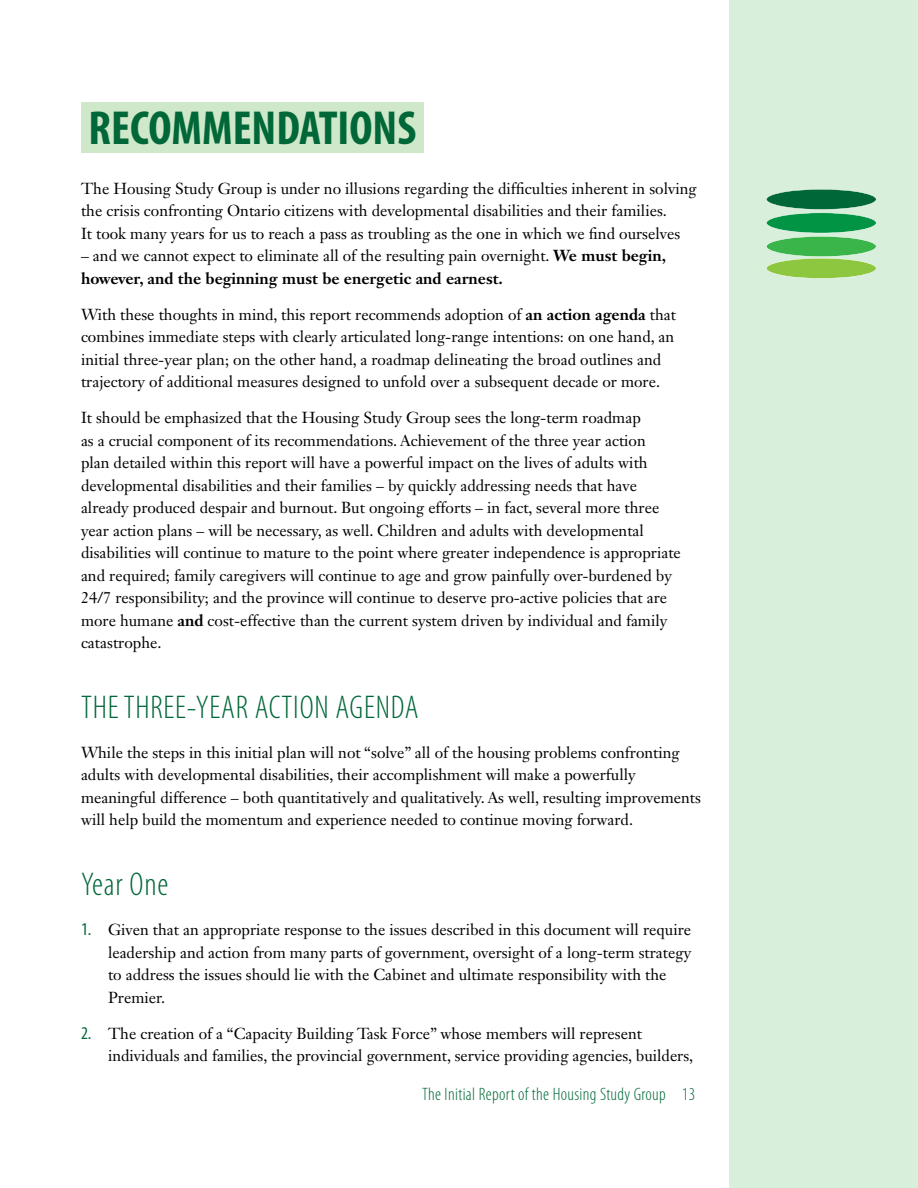
<style>
.page{position:relative;width:918px;height:1188px;background:#fff}
.page>*{position:absolute;margin:0;border:0;box-sizing:border-box;transform-origin:0 0}
.t1{font:700 condensed 48px "Myriad Pro";color:#006838}
.t2{font:300 condensed 33px "Myriad Pro";letter-spacing:.025em;color:#006838}
.t3{font:300 condensed 18px "Myriad Pro";letter-spacing:.02em;color:#006838}
.t4{font:15.75px/22.5px "Janson Text LT Std";color:#000}
.t5{font:700 15.75px/22.5px "Janson Text LT Std";color:#000}
.s1{font-weight:400}
.s2{font-weight:700}
.s3{font-family:"Myriad Pro";font-stretch:condensed;font-size:18px;color:#006838}
</style>
<div class="page">
<div style="left:729px;top:0;width:189px;height:1188px;background:#d8f0db"></div>
<svg style="left:766px;top:189px;width:110px;height:90px"></svg>
<div style="left:81px;top:102px;width:343px;height:51px;background:#d0e8ca"></div>
<h1 class="t1" style="left:89px;top:98px;width:329px">RECOMMENDATIONS</h1>
<p class="t4" style="left:81px;top:177px;width:617px">The Housing Study Group is under no illusions regarding the difficulties inherent in solving the crisis confronting Ontario citizens with developmental disabilities and their families.<br>It took many years for us to reach a pass as troubling as the one in which we find ourselves</p>
<p class="t5" style="left:81px;top:244px;width:587px"><span class="s1">– and we cannot expect to eliminate all of the resulting pain overnight.</span> We must begin, however, and the beginning must be energetic and earnest.</p>
<p class="t4" style="left:81px;top:303px;width:597px">With these thoughts in mind, this report recommends adoption of <span class="s2">an action agenda</span> that combines immediate steps with clearly articulated long-range intentions: on one hand, an initial three-year plan; on the other hand, a roadmap delineating the broad outlines and trajectory of additional measures designed to unfold over a subsequent decade or more.</p>
<p class="t4" style="left:81px;top:406px;width:601px">It should be emphasized that the Housing Study Group sees the long-term roadmap<br>as a crucial component of its recommendations. Achievement of the three year action<br>plan detailed within this report will have a powerful impact on the lives of adults with developmental disabilities and their families – by quickly addressing needs that have already produced despair and burnout. But ongoing efforts – in fact, several more three year action plans – will be necessary, as well. Children and adults with developmental disabilities will continue to mature to the point where greater independence is appropriate and required; family caregivers will continue to age and grow painfully over-burdened by 24/7 responsibility; and the province will continue to deserve pro-active policies that are more humane <span class="s2">and</span> cost-effective than the current system driven by individual and family catastrophe.</p>
<h2 class="t2" style="left:81px;top:687px;width:339px">THE THREE-YEAR ACTION AGENDA</h2>
<p class="t4" style="left:81px;top:741px;width:621px">While the steps in this initial plan will not “solve” all of the housing problems confronting adults with developmental disabilities, their accomplishment will make a powerfully meaningful difference – both quantitatively and qualitatively. As well, resulting improvements will help build the momentum and experience needed to continue moving forward.</p>
<h2 class="t2" style="left:81px;top:865px;width:89px">Year One</h2>
<p class="t4" style="left:108px;top:918px;width:585px;text-indent:-27px"><span class="s3">1.</span> Given that an appropriate response to the issues described in this document will require leadership and action from many parts of government, oversight of a long-term strategy to address the issues should lie with the Cabinet and ultimate responsibility with the Premier.</p>
<p class="t4" style="left:108px;top:1022px;width:587px;text-indent:-27px"><span class="s3">2.</span> The creation of a “Capacity Building Task Force” whose members will represent individuals and families, the provincial government, service providing agencies, builders,</p>
<p class="t3" style="left:422px;top:1084px;width:275px">The Initial Report of the Housing Study Group 13</p>
</div>
